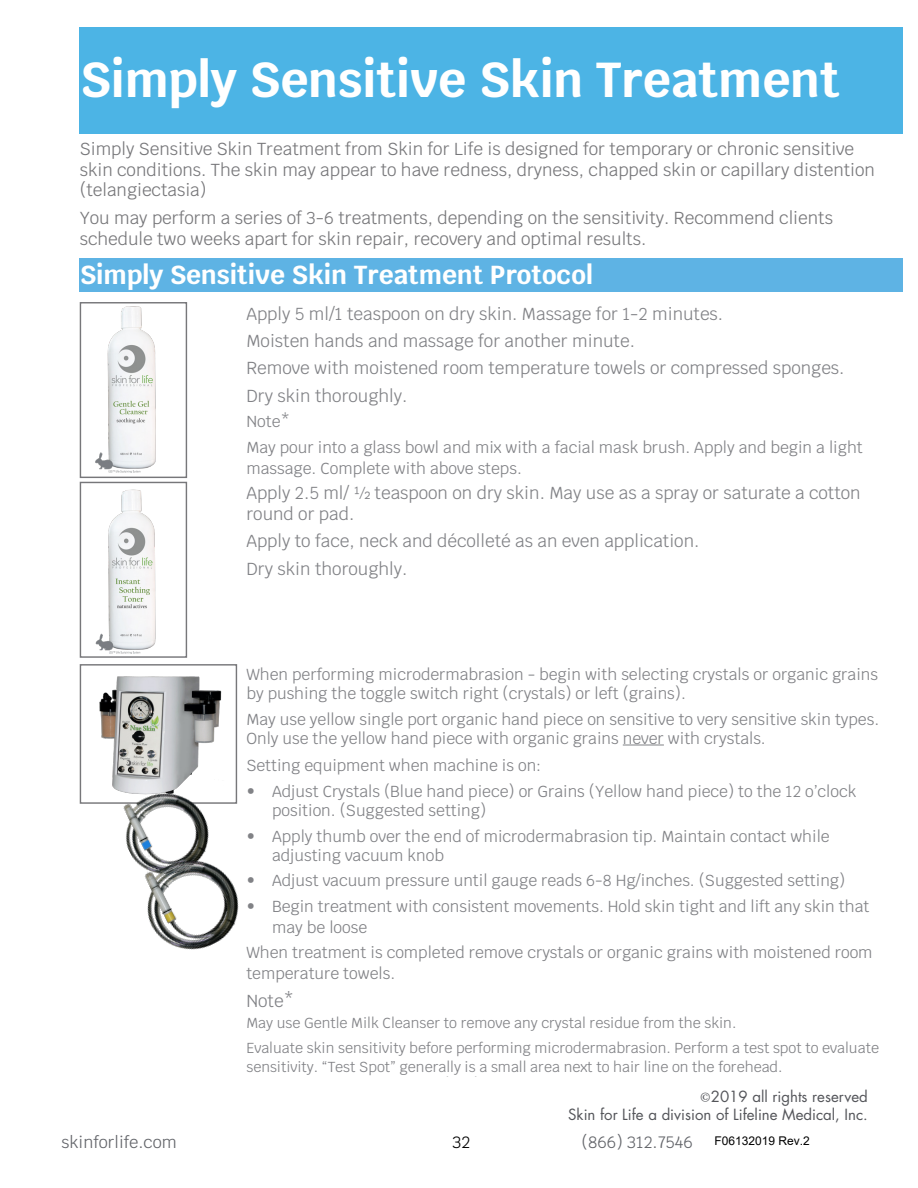
<style>
.page{position:relative;width:918px;height:1188px;background:#fff}
.page>*{position:absolute;margin:0;border:0;box-sizing:border-box;transform-origin:0 0}
.t1{font:700 49.05px "Krub";color:#fff}
.t2{font:700 26.1px "Krub";color:#fff}
.t3{font:17.4px/20.9px "Krub";color:#77777a}
.t4{font:17.4px/27.3px "Krub";color:#818286}
.t5{font:16.5px "Krub";color:#63656a}
.t6{font:16.5px "Krub";color:#000}
.t7{font:15.9px/19px "Krub";color:#818286}
.t8{font:15px/18px "Futura Std";color:#54555a;text-align:right}
.t9{font:14.55px/25.3px "Krub";color:#818286}
.t10{font:12px "Arial";color:#000}
.s1{font-family:"Minion Pro"}
</style>
<div class="page">
<img style="left:99px;top:676px;width:123px;height:96px">
<div style="left:80px;top:27px;width:823px;height:106px;background:#4cb4e5"></div>
<img style="left:95px;top:306px;width:61px;height:166px">
<div style="left:80px;top:302px;width:107px;height:176px;border:1px solid #77777a"></div>
<img style="left:95px;top:489px;width:61px;height:165px">
<div style="left:80px;top:482px;width:107px;height:176px;border:1px solid #77777a"></div>
<div style="left:80px;top:258px;width:823px;height:34px;background:#5eb3e4"></div>
<div style="left:80px;top:664px;width:157px;height:140px;border:1px solid #77777a"></div>
<img style="left:108px;top:772px;width:116px;height:74px">
<hr style="left:623px;top:745px;width:41px;height:1px;background:#818286">
<img style="left:127px;top:838px;width:112px;height:112px">
<p class="t1" style="left:80px;top:51px;width:761px">Simply Sensitive Skin Treatment</p>
<p class="t3" style="left:80px;top:138px;width:797px">Simply Sensitive Skin Treatment from Skin for Life is designed for temporary or chronic sensitive skin conditions. The skin may appear to have redness, dryness, chapped skin or capillary distention (telangiectasia)</p>
<p class="t3" style="left:80px;top:207px;width:755px">You may perform a series of 3-6 treatments, depending on the sensitivity. Recommend clients schedule two weeks apart for skin repair, recovery and optimal results.</p>
<p class="t2" style="left:80px;top:260px;width:515px">Simply Sensitive Skin Treatment Protocol</p>
<p class="t4" style="left:246px;top:300px;width:600px">Apply 5 ml/1 teaspoon on dry skin. Massage for 1-2 minutes.<br>Moisten hands and massage for another minute.<br>Remove with moistened room temperature towels or compressed sponges.<br>Dry skin thoroughly.</p>
<p class="t7" style="left:246px;top:409px;width:618px;line-height:25.7px">Note*<br>May pour into a glass bowl and mix with a facial mask brush. Apply and begin a light</p>
<p class="t7" style="left:246px;top:459px;width:277px">massage. Complete with above steps.</p>
<p class="t4" style="left:246px;top:483px;width:616px;line-height:20.9px">Apply 2.5 ml/ ½ teaspoon on dry skin. May use as a spray or saturate a cotton round or pad.</p>
<p class="t4" style="left:246px;top:528px;width:455px">Apply to face, neck and décolleté as an even application.<br>Dry skin thoroughly.</p>
<p class="t7" style="left:246px;top:665px;width:633px">When performing microdermabrasion - begin with selecting crystals or organic grains by pushing the toggle switch right (crystals) or left (grains).</p>
<p class="t7" style="left:246px;top:710px;width:634px">May use yellow single port organic hand piece on sensitive to very sensitive skin types.<br>Only use the yellow hand piece with organic grains never with crystals.</p>
<p class="t7" style="left:246px;top:756px;width:297px">Setting equipment when machine is on:</p>
<p class="t7" style="left:272px;top:782px;width:586px;text-indent:-26px">• Adjust Crystals (Blue hand piece) or Grains (Yellow hand piece) to the 12 o’clock position. (Suggested setting)</p>
<p class="t7" style="left:272px;top:826px;width:559px;text-indent:-26px">• Apply thumb over the end of microdermabrasion tip. Maintain contact while adjusting vacuum knob</p>
<p class="t7" style="left:246px;top:871px;width:600px">• Adjust vacuum pressure until gauge reads 6-8 Hg/inches. (Suggested setting)</p>
<p class="t7" style="left:272px;top:896px;width:599px;line-height:20.9px;text-indent:-26px">• Begin treatment with consistent movements. Hold skin tight and lift any skin that may be loose</p>
<p class="t7" style="left:246px;top:942px;width:628px;line-height:20.9px">When treatment is completed remove crystals or organic grains with moistened room temperature towels.</p>
<p class="t4" style="left:246px;top:987px;width:49px">Note*</p>
<p class="t9" style="left:246px;top:1010px;width:634px">May use Gentle Milk Cleanser to remove any crystal residue from the skin.<br>Evaluate skin sensitivity before performing microdermabrasion. Perform a test spot to evaluate</p>
<p class="t9" style="left:246px;top:1054px;width:538px">sensitivity. “Test Spot” generally is a small area next to hair line on the forehead.</p>
<p class="t8" style="left:568px;top:1088px;width:301px"><span class="s1">©</span>2019 all rights reserved<br>Skin for Life a division of Lifeline Medical, Inc.</p>
<p class="t5" style="left:62px;top:1129px;width:117px">skinforlife.com</p>
<p class="t6" style="left:453px;top:1129px;width:19px">32</p>
<p class="t5" style="left:582px;top:1129px;width:113px">(866) 312.7546</p>
<p class="t10" style="left:715px;top:1132px;width:97px">F06132019 Rev.2</p>
</div>
